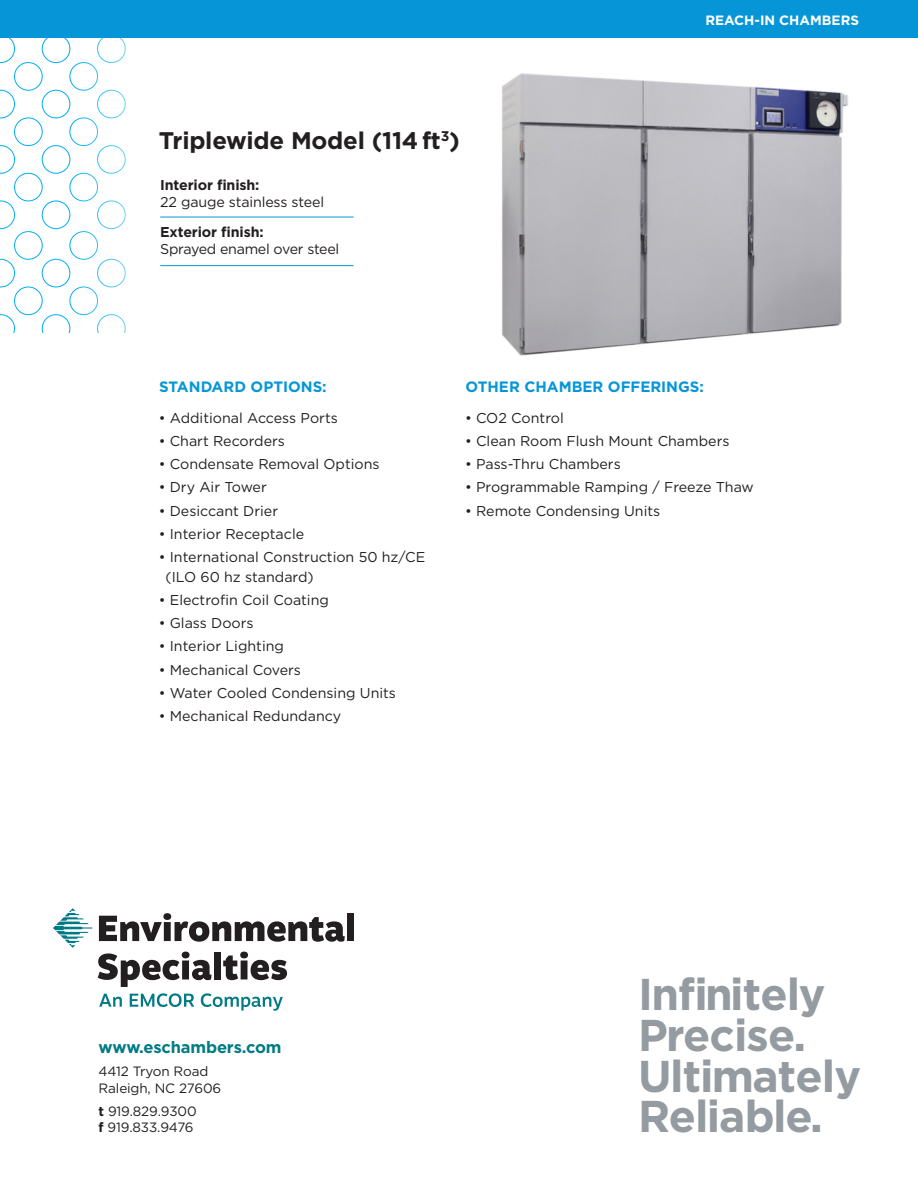
<style>
.page{position:relative;width:918px;height:1188px;background:#fff}
.page>*{position:absolute;margin:0;border:0;box-sizing:border-box;transform-origin:0 0}
.t1{font:700 44.55px/40.8px "Gotham";letter-spacing:-.02em;color:#959ca1}
.t2{font:700 24px "Gotham";letter-spacing:-.01em;color:#231f20}
.t3{font:700 16.5px "Gotham";letter-spacing:-.01em;color:#007b85}
.t4{font:700 15px "Gotham";color:#0696d7}
.t5{font:14.25px/19.5px "Gotham";color:#231f20}
.t6{font:14.25px/17.1px "Gotham";letter-spacing:-.02em;color:#231f20}
.t7{font:13.5px/16.5px "Gotham";letter-spacing:-.01em;color:#231f20}
.t8{font:700 13.5px "Gotham";color:#fff}
.s1{font-weight:700}
</style>
<div class="page">
<svg style="left:0;top:38px;width:126px;height:294px"></svg>
<div style="left:0;top:0;width:918px;height:38px;background:#0696d7"></div>
<img style="left:502px;top:73px;width:346px;height:283px">
<hr style="left:160px;top:217px;width:194px;height:1px;background:#0696d7">
<hr style="left:160px;top:265px;width:194px;height:1px;background:#0696d7">
<div style="left:347px;top:914px;width:7px;height:27px;background:#231f20"></div>
<svg style="left:53px;top:908px;width:292px;height:79px"></svg>
<svg style="left:99px;top:994px;width:23px;height:13px"></svg>
<svg style="left:130px;top:993px;width:64px;height:14px"></svg>
<svg style="left:201px;top:993px;width:82px;height:18px"></svg>
<p class="t2" style="left:159px;top:126px;width:303px">Triplewide Model (114 ft<sup>3</sup>)</p>
<p class="t5" style="left:160px;top:176px;width:165px;line-height:17.1px"><span class="s1">Interior finish:<br></span>22 gauge stainless steel</p>
<p class="t6" style="left:160px;top:223px;width:181px"><span class="s1">Exterior finish:<br></span>Sprayed enamel over steel</p>
<p class="t8" style="left:705px;top:12px;width:155px">REACH-IN CHAMBERS</p>
<p class="t4" style="left:159px;top:378px;width:169px">STANDARD OPTIONS:</p>
<p class="t4" style="left:466px;top:378px;width:240px">OTHER CHAMBER OFFERINGS:</p>
<p class="t5" style="left:159px;top:408px;width:181px">• Additional Access Ports</p>
<p class="t5" style="left:159px;top:431px;width:128px">• Chart Recorders</p>
<p class="t5" style="left:159px;top:454px;width:223px">• Condensate Removal Options</p>
<p class="t5" style="left:159px;top:477px;width:110px">• Dry Air Tower</p>
<p class="t5" style="left:159px;top:501px;width:121px">• Desiccant Drier</p>
<p class="t5" style="left:159px;top:524px;width:147px">• Interior Receptacle</p>
<p class="t5" style="left:166px;top:547px;width:261px;text-indent:-7px">• International Construction 50 hz/CE (ILO 60 hz standard)</p>
<p class="t5" style="left:159px;top:590px;width:172px">• Electrofin Coil Coating</p>
<p class="t5" style="left:159px;top:613px;width:97px">• Glass Doors</p>
<p class="t5" style="left:159px;top:636px;width:127px">• Interior Lighting</p>
<p class="t5" style="left:159px;top:660px;width:144px">• Mechanical Covers</p>
<p class="t5" style="left:159px;top:683px;width:239px">• Water Cooled Condensing Units</p>
<p class="t5" style="left:159px;top:706px;width:184px">• Mechanical Redundancy</p>
<p class="t5" style="left:465px;top:408px;width:100px">• CO2 Control</p>
<p class="t5" style="left:465px;top:431px;width:266px">• Clean Room Flush Mount Chambers</p>
<p class="t5" style="left:465px;top:454px;width:157px">• Pass-Thru Chambers</p>
<p class="t5" style="left:465px;top:477px;width:290px">• Programmable Ramping / Freeze Thaw</p>
<p class="t5" style="left:465px;top:501px;width:197px">• Remote Condensing Units</p>
<p class="t3" style="left:99px;top:1038px;width:184px">www.eschambers.com</p>
<p class="t7" style="left:99px;top:1063px;width:124px">4412 Tryon Road<br>Raleigh, NC 27606</p>
<p class="t7" style="left:99px;top:1103px;width:100px"><span class="s1">t</span> 919.829.9300 <span class="s1">f</span> 919.833.9476</p>
<p class="t1" style="left:638px;top:973px;width:224px">Infinitely<br>Precise.<br>Ultimately<br>Reliable.</p>
</div>
